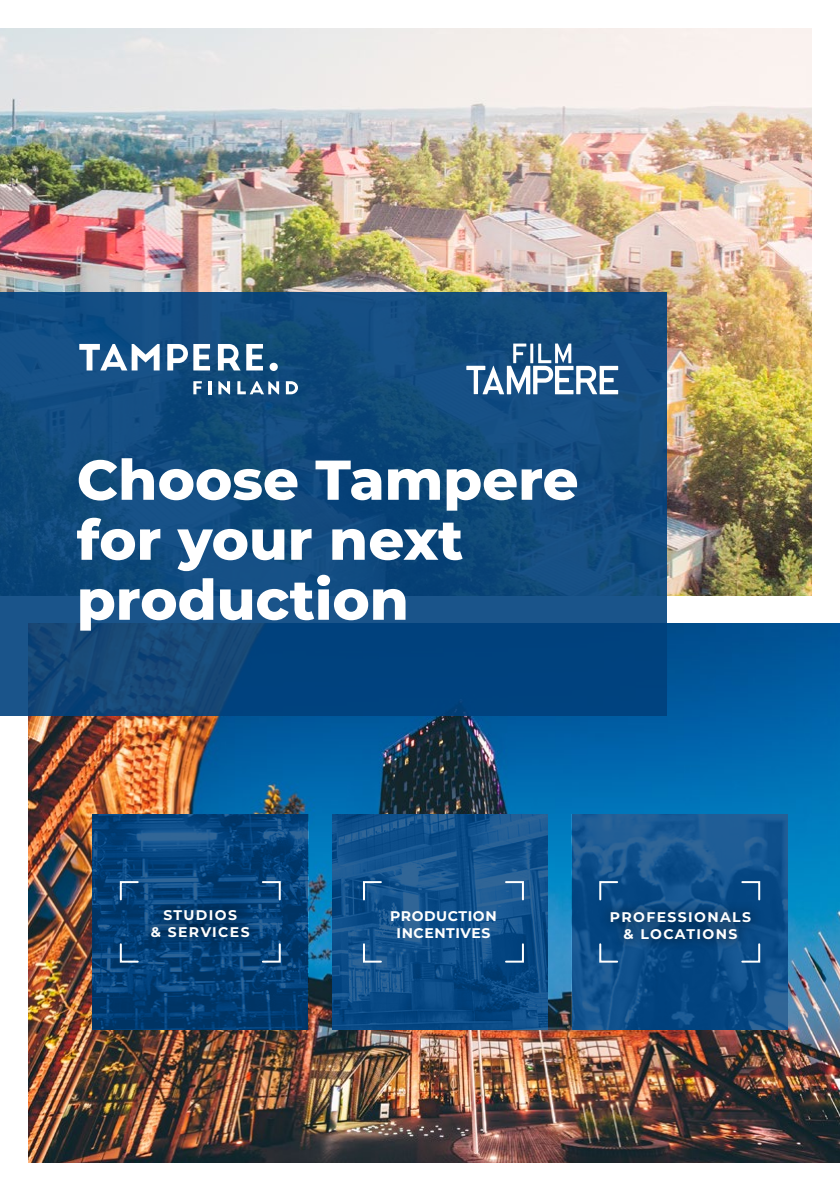
<style>
.page{position:relative;width:840px;height:1191px;background:#fff}
.page>*{position:absolute;margin:0;border:0;box-sizing:border-box;transform-origin:0 0}
.t1{font:800 56px/60px "Montserrat";color:#fff}
.t2{font:700 14px/16.8px "Montserrat";letter-spacing:.095em;color:#fff;text-align:center}
.t3{font:700 14px/16.8px "Montserrat";letter-spacing:.04em;color:#fff;text-align:center}
</style>
<div class="page">
<img style="left:28px;top:624px;width:811px;height:538px">
<img style="left:92px;top:814px;width:216px;height:215px">
<img style="left:571px;top:814px;width:216px;height:215px">
<img style="left:332px;top:814px;width:215px;height:215px">
<div style="left:139px;top:898px;width:121px;height:51px;background:#000;opacity:.75"></div>
<svg style="left:261px;top:880px;width:20px;height:21px"></svg>
<svg style="left:739px;top:880px;width:21px;height:20px"></svg>
<svg style="left:503px;top:880px;width:21px;height:21px"></svg>
<svg style="left:119px;top:942px;width:21px;height:21px"></svg>
<svg style="left:598px;top:942px;width:20px;height:21px"></svg>
<svg style="left:362px;top:942px;width:20px;height:21px"></svg>
<svg style="left:119px;top:880px;width:21px;height:21px"></svg>
<svg style="left:598px;top:880px;width:20px;height:21px"></svg>
<svg style="left:362px;top:880px;width:20px;height:21px"></svg>
<svg style="left:261px;top:942px;width:20px;height:21px"></svg>
<svg style="left:739px;top:951px;width:21px;height:12px"></svg>
<svg style="left:503px;top:942px;width:21px;height:21px"></svg>
<div style="left:599px;top:900px;width:163px;height:51px;background:#000;opacity:.75"></div>
<img style="left:0;top:28px;width:811px;height:567px">
<div style="left:0;top:292px;width:666px;height:423px;background:linear-gradient(to bottom,#154e7e,#0b477e)"></div>
<svg style="left:466px;top:343px;width:151px;height:51px"></svg>
<svg style="left:246px;top:344px;width:17px;height:26px"></svg>
<svg style="left:79px;top:344px;width:80px;height:26px"></svg>
<svg style="left:167px;top:344px;width:43px;height:26px"></svg>
<svg style="left:218px;top:344px;width:22px;height:26px"></svg>
<svg style="left:193px;top:381px;width:9px;height:13px"></svg>
<svg style="left:208px;top:381px;width:3px;height:13px"></svg>
<svg style="left:218px;top:381px;width:12px;height:13px"></svg>
<svg style="left:286px;top:381px;width:12px;height:13px"></svg>
<svg style="left:237px;top:381px;width:42px;height:13px"></svg>
<div style="left:269px;top:363px;width:9px;height:8px;background:#fff;border-radius:50%"></div>
<h1 class="t1" style="left:77px;top:447px;width:503px">Choose Tampere for your next production</h1>
<p class="t2" style="left:151px;top:906px;width:100px">STUDIOS<br>&amp; SERVICES</p>
<p class="t3" style="left:390px;top:907px;width:108px">PRODUCTION<br>INCENTIVES</p>
<p class="t2" style="left:609px;top:908px;width:142px">PROFESSIONALS &amp; LOCATIONS</p>
</div>
